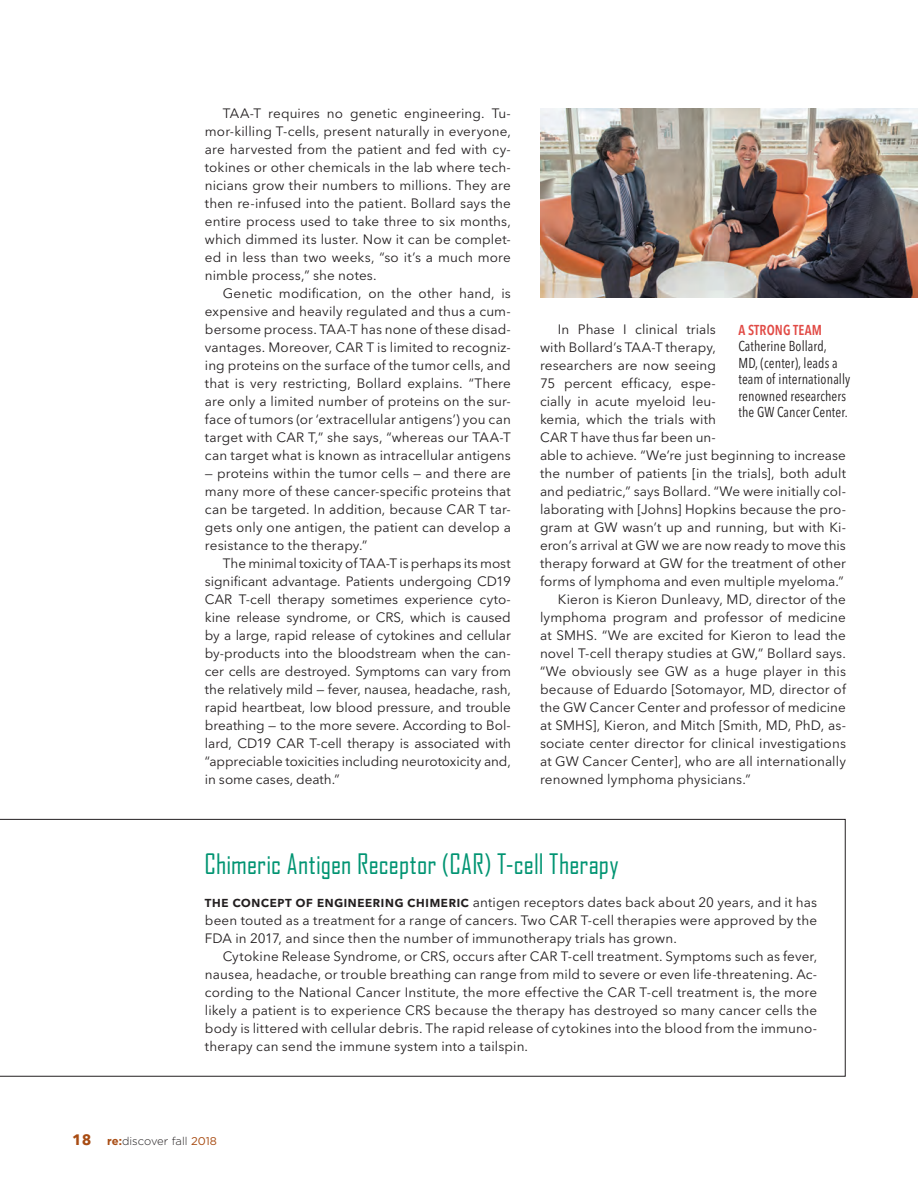
<style>
.page{position:relative;width:918px;height:1188px;background:#fff}
.page>*{position:absolute;margin:0;border:0;box-sizing:border-box;transform-origin:0 0}
.t1{font:27px "Agency FB";letter-spacing:.005em;color:#009472}
.t2{font:condensed 14.25px "Avenir Next LT Pro";letter-spacing:.01em;color:#231f20;scale:.96 1}
.t3{font:600 condensed 14.25px "Avenir Next LT Pro";letter-spacing:.01em;color:#e14a45;scale:.96 1}
.t4{font:13.5px/18px "Avenir Next LT Pro";letter-spacing:.005em;color:#231f20;text-align:justify}
.t5{font:300 11.25px "Gotham";color:#231f20}
.s1{font-weight:600;font-size:15px}
.s2{font-family:"Avenir Next LT Pro";font-weight:700;font-size:15px;color:#a84c13}
.s3{font-weight:700;color:#a84c13}
.s4{font-weight:400;color:#a84c13}
</style>
<div class="page">
<img style="left:540px;top:108px;width:378px;height:189px">
<svg style="left:0;top:819px;width:846px;height:258px"></svg>
<p class="t4" style="left:205px;top:105px;width:308px;text-indent:18px">TAA-T requires no genetic engineering. Tu&shy;mor-killing T-cells, present naturally in everyone, are harvested from the patient and fed with cy&shy;tokines or other chemicals in the lab where tech&shy;nicians grow their numbers to millions. They are then re-infused into the patient. Bollard says the entire process used to take three to six months, which dimmed its luster. Now it can be complet&shy;ed in less than two weeks, “so it’s a much more nimble process,” she notes.</p>
<p class="t4" style="left:205px;top:284px;width:308px;text-indent:18px">Genetic modifcation, on the other hand, is expensive and heavily regulated and thus a cum&shy;bersome process. TAA-T has none of these disad&shy;vantages. Moreover, CAR T is limited to recogniz&shy;ing proteins on the surface of the tumor cells, and that is very restricting, Bollard explains. “There are only a limited number of proteins on the sur&shy;face of tumors (or ‘extracellular antigens’) you can target with CAR T,” she says, “whereas our TAA-T can target what is known as intracellular antigens</p>
<p class="t4" style="left:205px;top:464px;width:308px">— proteins within the tumor cells — and there are many more of these cancer-specifc proteins that can be targeted. In addition, because CAR T tar&shy;gets only one antigen, the patient can develop a resistance to the therapy.”</p>
<p class="t4" style="left:205px;top:554px;width:308px;text-indent:18px">The minimal toxicity of TAA-T is perhaps its most signifcant advantage. Patients undergoing CD19<br>CAR T-cell therapy sometimes experience cyto&shy;kine release syndrome, or CRS, which is caused by a large, rapid release of cytokines and cellular by-products into the bloodstream when the can&shy;cer cells are destroyed. Symptoms can vary from the relatively mild — fever, nausea, headache, rash, rapid heartbeat, low blood pressure, and trouble breathing — to the more severe. According to Bol&shy;lard, CD19 CAR T-cell therapy is associated with “appreciable toxicities including neurotoxicity and, in some cases, death.”</p>
<p class="t4" style="left:558px;top:320px;width:159px">In Phase I clinical trials</p>
<p class="t3" style="left:738px;top:321px;width:88px">A STRONG TEAM</p>
<p class="t4" style="left:540px;top:338px;width:177px">with Bollard’s TAA-T therapy,</p>
<p class="t2" style="left:738px;top:338px;width:94px">Catherine Bollard,</p>
<p class="t4" style="left:540px;top:356px;width:177px">researchers are now seeing</p>
<p class="t2" style="left:738px;top:354px;width:105px">MD, (center), leads a</p>
<p class="t4" style="left:540px;top:374px;width:177px">75 percent effcacy, espe-</p>
<p class="t2" style="left:738px;top:371px;width:118px">team of internationally</p>
<p class="t2" style="left:738px;top:387px;width:114px">renowned researchers</p>
<p class="t4" style="left:540px;top:392px;width:177px">cially in acute myeloid leu-</p>
<p class="t2" style="left:738px;top:404px;width:116px">the GW Cancer Center.</p>
<p class="t4" style="left:540px;top:410px;width:308px;text-align:left">kemia, which the trials with<br>CAR T have thus far been un-<br>able to achieve. “We’re just beginning to increase the number of patients [in the trials], both adult and pediatric,” says Bollard. “We were initially col&shy;laborating with [Johns] Hopkins because the pro&shy;gram at GW wasn’t up and running, but with Ki&shy;eron’s arrival at GW we are now ready to move this therapy forward at GW for the treatment of other forms of lymphoma and even multiple myeloma.”</p>
<p class="t4" style="left:540px;top:590px;width:308px;text-indent:18px">Kieron is Kieron Dunleavy, MD, director of the lymphoma program and professor of medicine at SMHS. “We are excited for Kieron to lead the novel T-cell therapy studies at GW,” Bollard says. “We obviously see GW as a huge player in this because of Eduardo [Sotomayor, MD, director of the GW Cancer Center and professor of medicine at SMHS], Kieron, and Mitch [Smith, MD, PhD, as&shy;sociate center director for clinical investigations at GW Cancer Center], who are all internationally renowned lymphoma physicians.”</p>
<h2 class="t1" style="left:205px;top:847px;width:416px">Chimeric Antigen Receptor (CAR) T-cell Therapy</h2>
<p class="t4" style="left:205px;top:893px;width:614px"><span class="s1">the coNcept of eNgiNeeriNg chimeric</span> antigen receptors dates back about 20 years, and it has been touted as a treatment for a range of cancers. Two CAR T-cell therapies were approved by the FDA in 2017, and since then the number of immunotherapy trials has grown.</p>
<p class="t4" style="left:205px;top:947px;width:614px;text-indent:18px">Cytokine Release Syndrome, or CRS, occurs after CAR T-cell treatment. Symptoms such as fever, nausea, headache, or trouble breathing can range from mild to severe or even life-threatening. Ac&shy;cording to the National Cancer Institute, the more effective the CAR T-cell treatment is, the more likely a patient is to experience CRS because the therapy has destroyed so many cancer cells the body is littered with cellular debris. The rapid release of cytokines into the blood from the immuno&shy;therapy can send the immune system into a tailspin.</p>
<p class="t5" style="left:72px;top:1134px;width:146px"><span class="s2">18</span> <span class="s3">re:</span>discover fall <span class="s4">2018</span></p>
</div>
